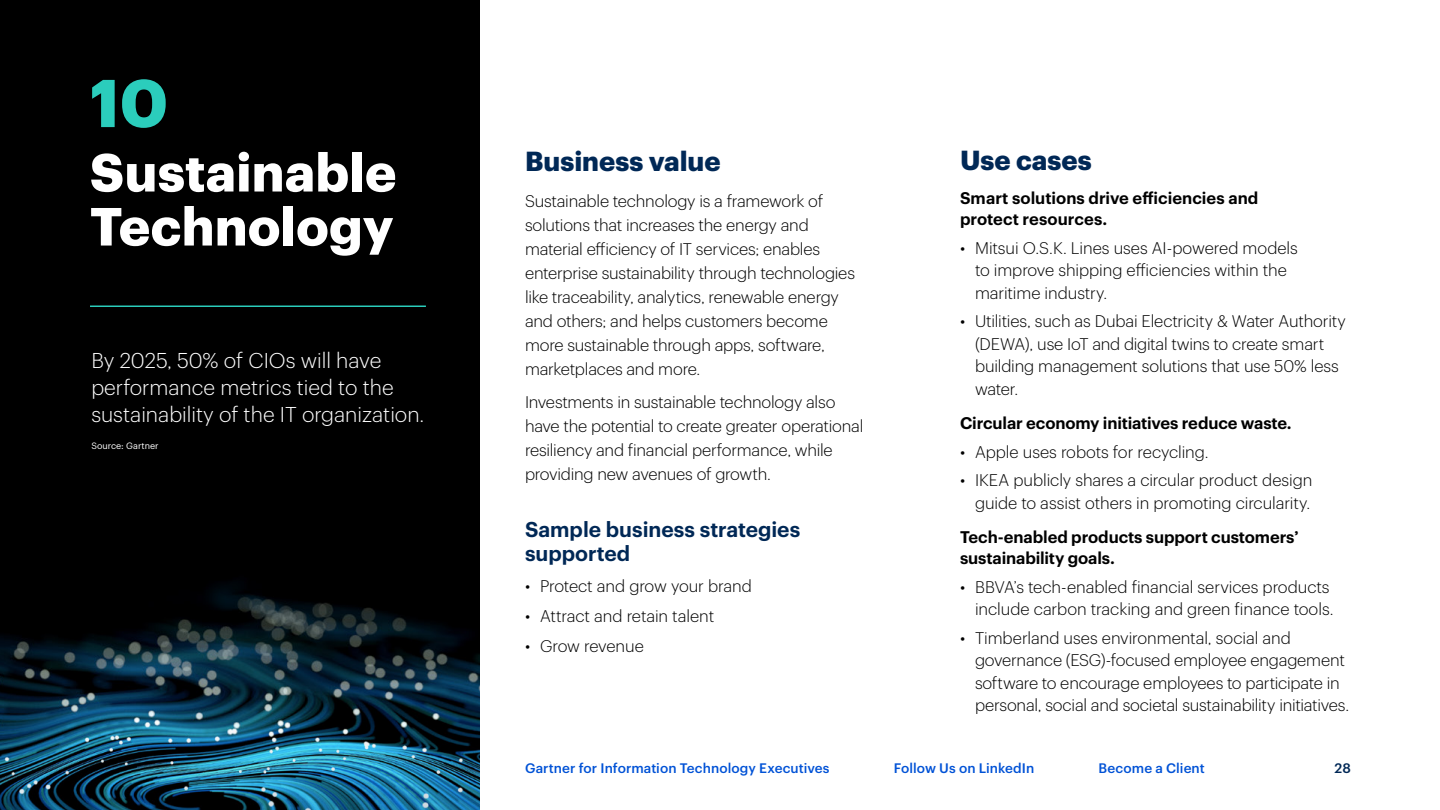
<style>
.page{position:relative;width:1440px;height:810px;background:#fff}
.page>*{position:absolute;margin:0;border:0;box-sizing:border-box;transform-origin:0 0}
.t1{font:700 66px "Graphik";color:#2bcdbc}
.t2{font:700 52.5px/54px "Graphik";letter-spacing:.005em;color:#fff}
.t3{font:700 27px "Graphik";color:#002856}
.t4{font:300 21px/27px "Graphik";color:#fff}
.t5{font:600 21px/24px "Graphik";color:#002856}
.t6{font:300 16.5px/22.5px "Graphik";letter-spacing:-.01em;color:#000}
.t7{font:600 16.5px/21px "Graphik";letter-spacing:-.005em;color:#000}
.t8{font:500 13.5px "Graphik";letter-spacing:.005em;color:#0052d6}
.t9{font:500 13.5px "Graphik";color:#002856}
.t10{font:9px "Graphik";color:#fff}
</style>
<div class="page">
<div style="left:0;top:0;width:480px;height:810px;background:#000"></div>
<svg style="left:0;top:305px;width:480px;height:505px"></svg>
<hr style="left:90px;top:306px;width:336px;height:1px;background:#2bcdbc">
<h1 class="t1" style="left:90px;top:52px;width:80px">10</h1>
<h2 class="t2" style="left:90px;top:141px;width:308px">Sustainable<br>Technology</h2>
<p class="t4" style="left:91px;top:346px;width:334px">By 2025, 50% of CIOs will have performance metrics tied to the sustainability of the IT organization.</p>
<p class="t10" style="left:91px;top:439px;width:69px">Source: Gartner</p>
<h3 class="t3" style="left:525px;top:141px;width:197px">Business value</h3>
<p class="t6" style="left:525px;top:188px;width:331px;line-height:24px">Sustainable technology is a framework of solutions that increases the energy and material efficiency of IT services; enables enterprise sustainability through technologies like traceability, analytics, renewable energy and others; and helps customers become more sustainable through apps, software, marketplaces and more.</p>
<p class="t6" style="left:525px;top:389px;width:340px;line-height:24px">Investments in sustainable technology also have the potential to create greater operational resiliency and financial performance, while providing new avenues of growth.</p>
<p class="t5" style="left:525px;top:516px;width:277px">Sample business strategies supported</p>
<p class="t6" style="left:525px;top:573px;width:228px">• Protect and grow your brand</p>
<p class="t6" style="left:525px;top:603px;width:191px">• Attract and retain talent</p>
<p class="t6" style="left:525px;top:633px;width:120px">• Grow revenue</p>
<h3 class="t3" style="left:960px;top:139px;width:133px">Use cases</h3>
<p class="t7" style="left:960px;top:186px;width:300px">Smart solutions drive efficiencies and protect resources.</p>
<p class="t6" style="left:975px;top:235px;width:324px;text-indent:-15px">• Mitsui O.S.K. Lines uses AI-powered models to improve shipping efficiencies within the maritime industry.</p>
<p class="t6" style="left:975px;top:309px;width:372px;text-indent:-15px">• Utilities, such as Dubai Electricity &amp; Water Authority (DEWA), use IoT and digital twins to create smart building management solutions that use 50% less water.</p>
<p class="t7" style="left:960px;top:411px;width:333px">Circular economy initiatives reduce waste.</p>
<p class="t6" style="left:960px;top:439px;width:250px">• Apple uses robots for recycling.</p>
<p class="t6" style="left:960px;top:468px;width:354px;text-align:right">• IKEA publicly shares a circular product design guide to assist others in promoting circularity.</p>
<p class="t7" style="left:960px;top:525px;width:340px">Tech-enabled products support customers’ sustainability goals.</p>
<p class="t6" style="left:960px;top:574px;width:375px;text-align:right">• BBVA’s tech-enabled financial services products include carbon tracking and green finance tools.</p>
<p class="t6" style="left:975px;top:625px;width:376px;text-indent:-15px">• Timberland uses environmental, social and governance (ESG)-focused employee engagement software to encourage employees to participate in personal, social and societal sustainability initiatives.</p>
<p class="t8" style="left:525px;top:758px;width:306px">Gartner for Information Technology Executives</p>
<p class="t8" style="left:894px;top:758px;width:142px">Follow Us on LinkedIn</p>
<p class="t8" style="left:1098px;top:758px;width:108px">Become a Client</p>
<p class="t9" style="left:1334px;top:758px;width:18px">28</p>
</div>
